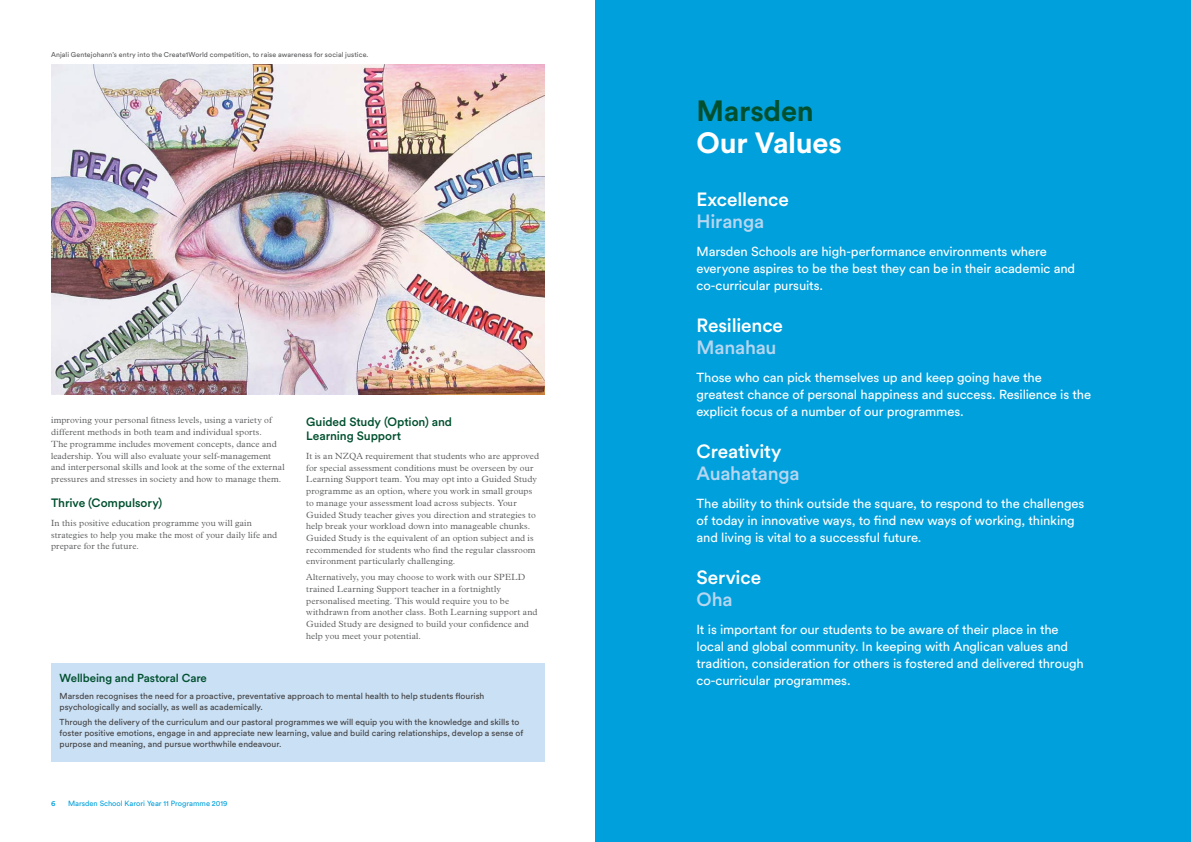
<style>
.page{position:relative;width:1191px;height:842px;background:#fff}
.page>*{position:absolute;margin:0;border:0;box-sizing:border-box;transform-origin:0 0}
.t1{font:700 29px "Circular Std";letter-spacing:-.015em;color:#fff}
.t2{font:700 29px "Circular Std";letter-spacing:-.01em;color:#00502f}
.t3{font:500 19px "Circular Std";letter-spacing:-.005em;color:#fff}
.t4{font:500 19px "Circular Std";letter-spacing:-.01em;color:#b7d6f0}
.t5{font:13px/16.9px "Circular Std";letter-spacing:-.01em;color:#fff}
.t6{font:500 12px/13.8px "Circular Std";letter-spacing:-.005em;color:#00502f}
.t7{font:500 11.5px "Circular Std";letter-spacing:-.01em;color:#00502f}
.t8{font:300 9px/11.7px "Plantin";letter-spacing:.01em;color:#58595b}
.t9{font:8.6px/11px "Circular Std";color:#414042}
.t10{font:7.5px "Circular Std";color:#00a0dc}
.t11{font:500 7.5px "Circular Std";color:#00a0dc}
.t12{font:7px "Circular Std";letter-spacing:.015em;color:#58595b}
</style>
<div class="page">
<div style="left:595px;top:0;width:596px;height:842px;background:#00a0dc"></div>
<img style="left:51px;top:64px;width:493px;height:331px">
<div style="left:51px;top:663px;width:493px;height:98px;background:#cae0f4"></div>
<p class="t12" style="left:51px;top:50px;width:319px">Anjali Gentejohann’s entry into the Create1World competition, to raise awareness for social justice.</p>
<p class="t8" style="left:51px;top:415px;width:235px">improving your personal fitness levels, using a variety of different methods in both team and individual sports.<br>The programme includes movement concepts, dance and leadership. You will also evaluate your self-management and interpersonal skills and look at the some of the external pressures and stresses in society and how to manage them.</p>
<h3 class="t6" style="left:51px;top:496px;width:113px">Thrive (Compulsory)</h3>
<p class="t8" style="left:51px;top:517px;width:228px">In this positive education programme you will gain strategies to help you make the most of your daily life and prepare for the future.</p>
<h3 class="t6" style="left:306px;top:415px;width:147px">Guided Study (Option) and<br>Learning Support</h3>
<p class="t8" style="left:306px;top:450px;width:234px">It is an NZQA requirement that students who are approved for special assessment conditions must be overseen by our Learning Support team. You may opt into a Guided Study programme as an option, where you work in small groups to manage your assessment load across subjects. Your Guided Study teacher gives you direction and strategies to help break your workload down into manageable chunks.<br>Guided Study is the equivalent of an option subject and is recommended for students who find the regular classroom environment particularly challenging.</p>
<p class="t8" style="left:306px;top:571px;width:233px">Alternatively, you may choose to work with our SPELD trained Learning Support teacher in a fortnightly personalised meeting. This would require you to be withdrawn from another class. Both Learning support and Guided Study are designed to build your confidence and help you meet your potential.</p>
<p class="t7" style="left:60px;top:671px;width:149px">Wellbeing and Pastoral Care</p>
<p class="t9" style="left:60px;top:690px;width:426px">Marsden recognises the need for a proactive, preventative approach to mental health to help students flourish psychologically and socially, as well as academically.</p>
<p class="t9" style="left:60px;top:716px;width:465px">Through the delivery of the curriculum and our pastoral programmes we will equip you with the knowledge and skills to foster positive emotions, engage in and appreciate new learning, value and build caring relationships, develop a sense of purpose and meaning, and pursue worthwhile endeavour.</p>
<p class="t11" style="left:51px;top:798px;width:6px">6</p>
<p class="t10" style="left:68px;top:798px;width:161px">Marsden School Karori Year 11 Programme 2019</p>
<h1 class="t2" style="left:696px;top:92px;width:119px">Marsden</h1>
<h1 class="t1" style="left:696px;top:124px;width:147px">Our Values</h1>
<h2 class="t3" style="left:696px;top:187px;width:94px">Excellence</h2>
<h2 class="t4" style="left:696px;top:209px;width:69px">Hiranga</h2>
<h3 class="t5" style="left:696px;top:243px;width:380px">Marsden Schools are high-performance environments where everyone aspires to be the best they can be in their academic and co-curricular pursuits.</h3>
<h2 class="t3" style="left:696px;top:313px;width:88px">Resilience</h2>
<h2 class="t4" style="left:696px;top:335px;width:82px">Manahau</h2>
<h3 class="t5" style="left:696px;top:369px;width:396px">Those who can pick themselves up and keep going have the greatest chance of personal happiness and success. Resilience is the explicit focus of a number of our programmes.</h3>
<h2 class="t3" style="left:696px;top:439px;width:87px">Creativity</h2>
<h2 class="t4" style="left:696px;top:461px;width:105px">Auahatanga</h2>
<h3 class="t5" style="left:696px;top:495px;width:389px">The ability to think outside the square, to respond to the challenges of today in innovative ways, to find new ways of working, thinking and living is vital to a successful future.</h3>
<h2 class="t3" style="left:696px;top:565px;width:66px">Service</h2>
<h2 class="t4" style="left:696px;top:587px;width:38px">Oha</h2>
<h3 class="t5" style="left:696px;top:621px;width:389px">It is important for our students to be aware of their place in the local and global community. In keeping with Anglican values and tradition, consideration for others is fostered and delivered through co-curricular programmes.</h3>
</div>
